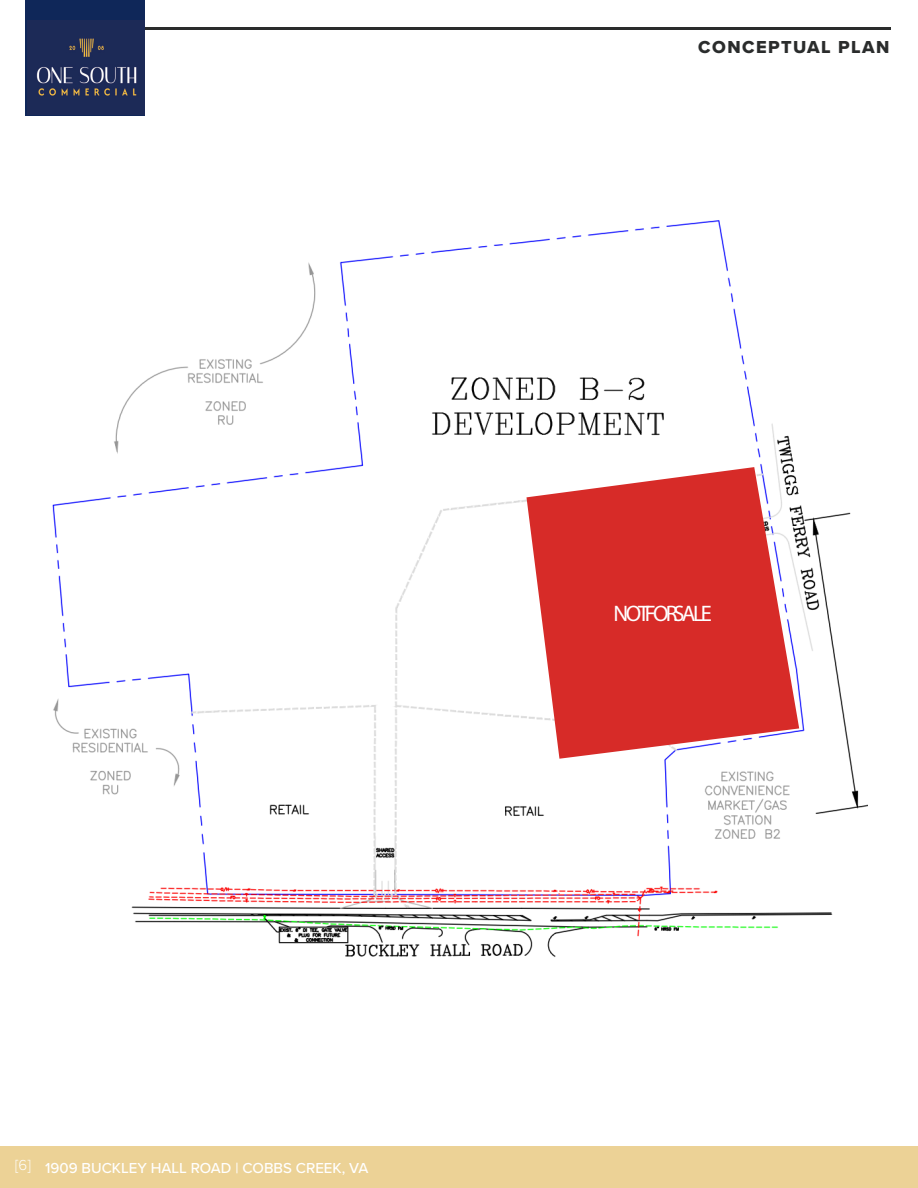
<style>
.page{position:relative;width:918px;height:1188px;background:#fff}
.page>*{position:absolute;margin:0;border:0;box-sizing:border-box;transform-origin:0 0}
.t1{font:22.5px "Myriad Pro";letter-spacing:-.12em;color:#fff}
.t2{font:18px "Proxima Nova Extrabld";letter-spacing:.08em;color:#2a2c2c}
.t3{font:500 15px "Proxima Nova";color:#fff}
.t4{font:300 15px "Proxima Nova";color:#fff}
</style>
<div class="page">
<hr style="left:27px;top:27px;width:864px;height:3px;background:#2a2c2c">
<img style="left:52px;top:220px;width:816px;height:737px">
<svg style="left:526px;top:467px;width:273px;height:292px;fill:#d72b28"></svg>
<div style="left:26px;top:0;width:119px;height:116px;background:#0f2759"></div>
<div style="left:0;top:1146px;width:918px;height:42px;background:#ecd296"></div>
<img style="left:28px;top:20px;width:117px;height:94px">
<p class="t4" style="left:15px;top:1154px;width:17px">[6]</p>
<p class="t3" style="left:45px;top:1156px;width:325px">1909 BUCKLEY HALL ROAD | COBBS CREEK, VA</p>
<p class="t2" style="left:698px;top:33px;width:193px">CONCEPTUAL PLAN</p>
<p class="t1" style="left:614px;top:600px;width:100px">NOT FOR SALE</p>
</div>
